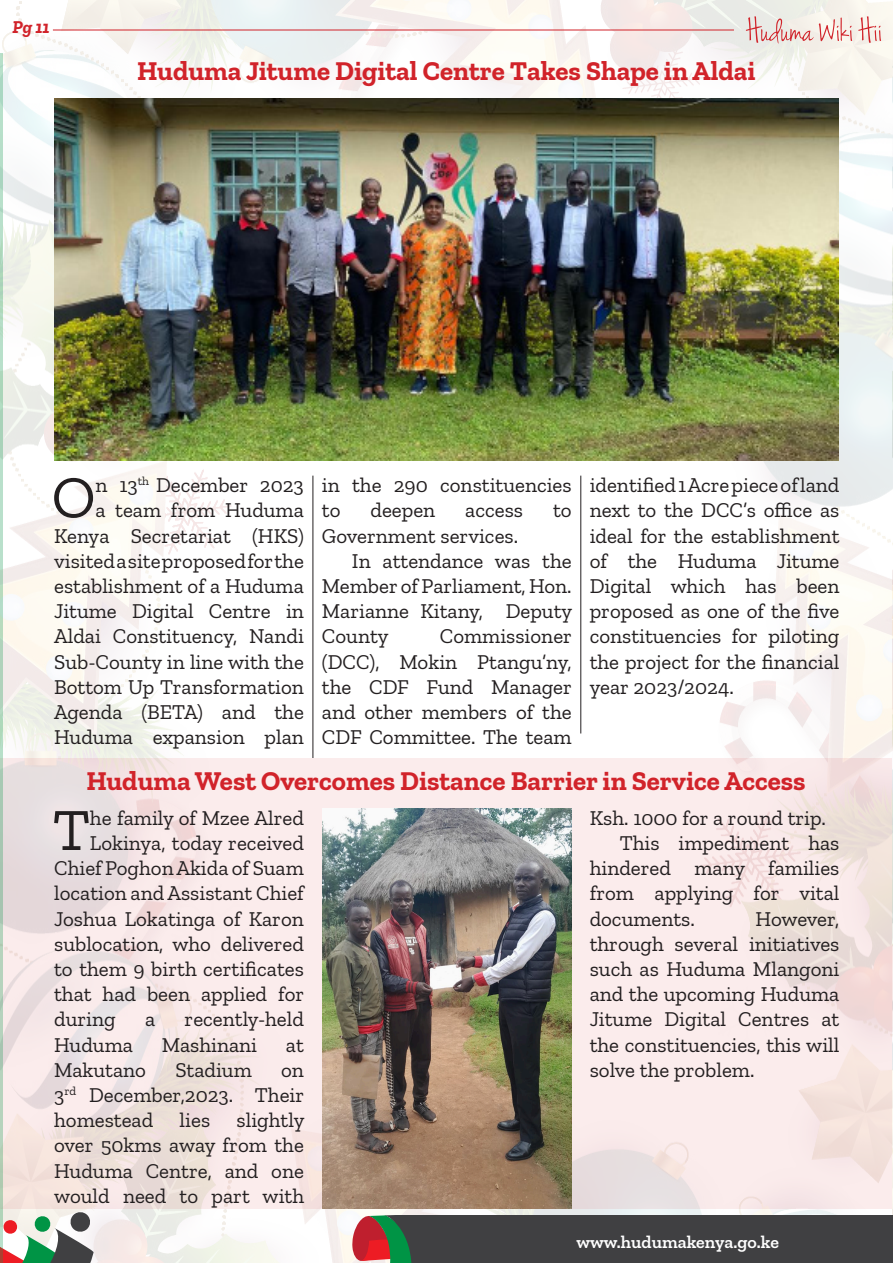
<style>
.page{position:relative;width:893px;height:1263px;background:#fff}
.page>*{position:absolute;margin:0;border:0;box-sizing:border-box;transform-origin:0 0}
.t1{font:59.7px "Zilla Slab";color:#231f20}
.t2{font:700 27px "Zilla Slab";color:#d1232a}
.t3{font:21px/25.2px "Zilla Slab";color:#231f20;text-align:justify}
.t4{font:600 18px "Zilla Slab";color:#fff}
.t5{font:italic 700 18px "Zilla Slab";color:#d1232a}
</style>
<div class="page">
<img style="left:2px;top:0;width:891px;height:1263px">
<hr style="left:53px;top:30px;width:681px;height:1px;background:#d1232a">
<div style="left:404px;top:1216px;width:489px;height:47px;background:#404042"></div>
<svg style="left:352px;top:1216px;width:60px;height:47px;background:#7e5b48"></svg>
<svg style="left:746px;top:16px;width:135px;height:28px;background:#edd1cc"></svg>
<svg style="left:3px;top:1211px;width:91px;height:52px"></svg>
<svg style="left:3px;top:758px;width:889px;height:451px;background:#f5e7e6"></svg>
<hr style="left:0;top:53px;width:3px;height:1210px;background:#159a51">
<img style="left:54px;top:98px;width:785px;height:362px">
<img style="left:322px;top:808px;width:250px;height:401px">
<hr style="left:313px;top:476px;width:1px;height:282px;background:#231f20">
<hr style="left:580px;top:476px;width:1px;height:257px;background:#231f20">
<hr style="left:892px;top:0;width:1px;height:54px;background:#d1232a">
<p class="t5" style="left:13px;top:17px;width:39px">Pg 11</p>
<p class="t2" style="left:137px;top:55px;width:620px">Huduma Jitume Digital Centre Takes Shape in Aldai</p>
<p class="t3" style="left:54px;top:473px;width:251px;text-align:right">n 13<sup>th</sup> December 2023<br>a team from Huduma<br>Kenya Secretariat (HKS) visited a site proposed for the establishment of a Huduma<br>Jitume Digital Centre in<br>Aldai Constituency, Nandi<br>Sub-County in line with the<br>Bottom Up Transformation<br>Agenda (BETA) and the<br>Huduma expansion plan</p>
<p class="t3" style="left:322px;top:473px;width:251px">in the 290 constituencies to</p>
<p class="t1" style="left:52px;top:465px;width:45px">O</p>
<p class="t3" style="left:370px;top:498px;width:66px">deepen</p>
<p class="t3" style="left:465px;top:498px;width:59px">access</p>
<p class="t3" style="left:553px;top:498px;width:20px">to</p>
<p class="t3" style="left:322px;top:523px;width:198px">Government services.</p>
<p class="t3" style="left:322px;top:548px;width:252px;text-indent:30px">In attendance was the Member of Parliament, Hon.<br>Marianne Kitany, Deputy County</p>
<p class="t3" style="left:322px;top:624px;width:252px;text-indent:118px">Commissioner (DCC), Mokin Ptangu’ny, the CDF Fund Manager and other members of the CDF Committee. The team</p>
<p class="t3" style="left:590px;top:473px;width:251px">identified 1 Acre piece of land next to the DCC’s office as ideal for the establishment of the Huduma Jitume Digital which has been proposed as one of the five constituencies for piloting the project for the financial year 2023/2024.</p>
<p class="t2" style="left:86px;top:765px;width:721px">Huduma West Overcomes Distance Barrier in Service Access</p>
<p class="t1" style="left:53px;top:797px;width:39px">T</p>
<p class="t3" style="left:90px;top:805px;width:215px">he family of Mzee Alred</p>
<p class="t3" style="left:90px;top:830px;width:215px">Lokinya, today received</p>
<p class="t3" style="left:54px;top:856px;width:251px">Chief Poghon Akida of Suam</p>
<p class="t3" style="left:54px;top:881px;width:251px">location and Assistant Chief</p>
<p class="t3" style="left:54px;top:906px;width:251px">Joshua Lokatinga of Karon</p>
<p class="t3" style="left:54px;top:931px;width:251px">sublocation, who delivered</p>
<p class="t3" style="left:54px;top:956px;width:251px">to them 9 birth certificates</p>
<p class="t3" style="left:54px;top:982px;width:252px">that had been applied for</p>
<p class="t3" style="left:54px;top:1007px;width:63px">during</p>
<p class="t3" style="left:145px;top:1007px;width:12px">a</p>
<p class="t3" style="left:185px;top:1007px;width:121px">recently-held</p>
<p class="t3" style="left:54px;top:1032px;width:80px">Huduma</p>
<p class="t3" style="left:162px;top:1032px;width:97px">Mashinani</p>
<p class="t3" style="left:286px;top:1032px;width:19px">at</p>
<p class="t3" style="left:54px;top:1057px;width:93px">Makutano</p>
<p class="t3" style="left:175px;top:1057px;width:78px">Stadium</p>
<p class="t3" style="left:54px;top:1057px;width:252px;text-indent:227px">on 3<sup>rd</sup> December,2023. Their homestead</p>
<p class="t3" style="left:54px;top:1108px;width:252px;text-indent:182px">slightly over 50kms away from the Huduma Centre, and one would need to part with</p>
<p class="t3" style="left:180px;top:1108px;width:32px">lies</p>
<p class="t3" style="left:590px;top:805px;width:238px">Ksh. 1000 for a round trip.</p>
<p class="t3" style="left:590px;top:830px;width:251px;text-indent:30px">This impediment has hindered many families from applying for vital documents.</p>
<p class="t3" style="left:590px;top:906px;width:251px;text-indent:166px">However, through several initiatives such as Huduma Mlangoni and the upcoming Huduma Jitume Digital Centres at the constituencies, this will solve the problem.</p>
<p class="t4" style="left:576px;top:1232px;width:204px">www.hudumakenya.go.ke</p>
</div>
